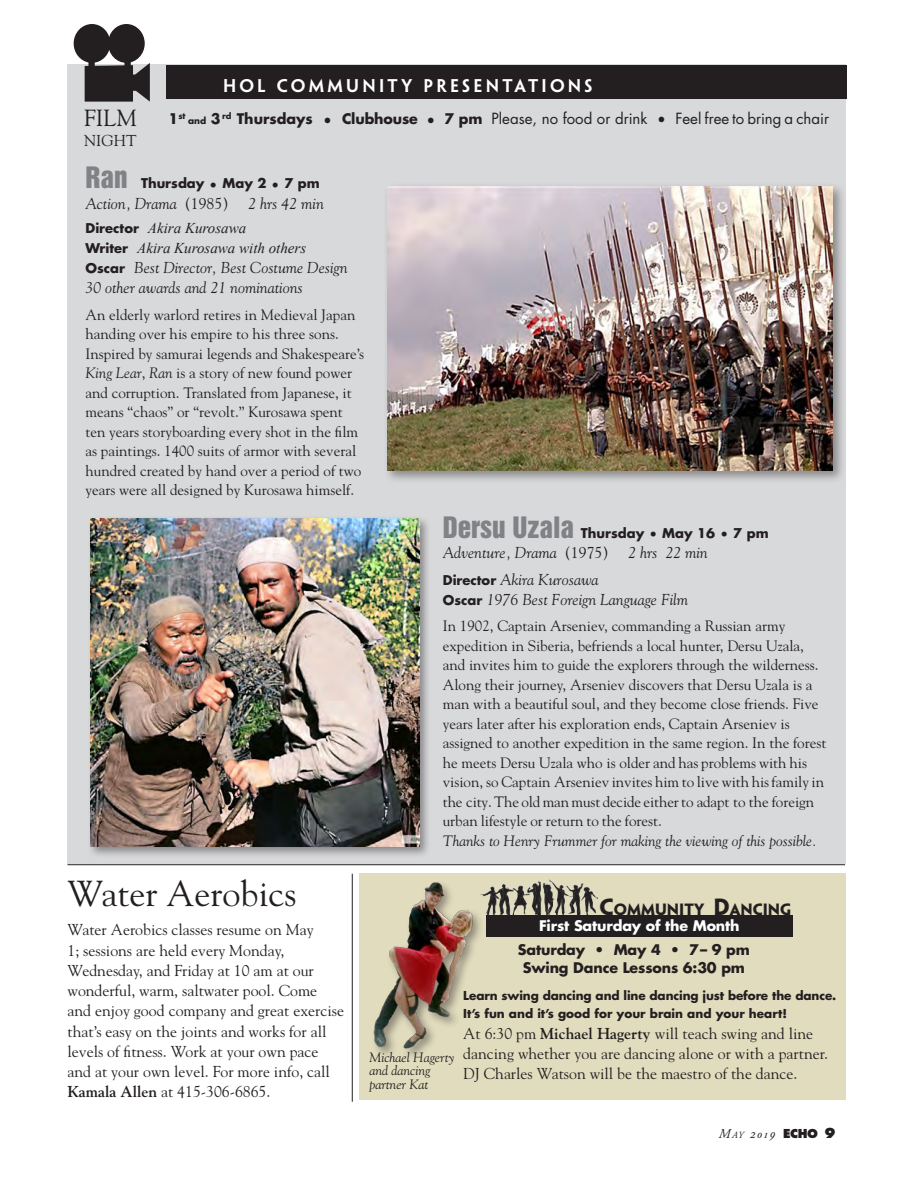
<style>
.page{position:relative;width:918px;height:1188px;background:#fff}
.page>*{position:absolute;margin:0;border:0;box-sizing:border-box;transform-origin:0 0}
.t1{font:36px "Goudy Std";color:#231f20}
.t2{font:23.25px "Goudy Std";color:#231f20}
.t3{font:600 16.5px "Penumbra Flare Std";letter-spacing:.2em;color:#fff}
.t4{font:15.75px/20.2px "Goudy Std";color:#231f20}
.t5{font:italic 15.75px/20.2px "Goudy Std";color:#231f20}
.t6{font:15px/19.5px "Goudy Std";color:#231f20}
.t7{font:15px "Futura Std";color:#231f20}
.t8{font:italic 15px "Goudy Std";color:#231f20}
.t9{font:italic 15px/19.5px "Times New Roman";color:#212121}
.t10{font:700 14.7px "Penumbra Flare Std";color:#231f20}
.t11{font:700 14.25px/18.8px "Futura Std";letter-spacing:-.01em;color:#231f20;text-align:center}
.t12{font:700 14.25px "Futura Std";letter-spacing:-.01em;color:#fff}
.t13{font:italic 13.5px/13.5px "Goudy Std";color:#231f20}
.t14{font:italic 13.5px "Adobe Garamond Pro";color:#231f20}
.t15{font:700 13.2px "Futura Std";color:#231f20}
.t16{font:700 12px/18px "Futura Std";letter-spacing:-.01em;color:#231f20}
.t17{font:700 9px "Futura Std";color:#231f20}
.t18{font:700 8.25px "Futura Std";color:#231f20}
.s1{font-weight:700;font-size:14.25px}
.s2{font-family:"Minion Pro";font-size:21px}
.s3{font-family:"Helvetica Inserat LT Std";font-weight:400;font-size:27px;color:#808285}
.s4{font-style:normal}
.s5{font-family:"Futura Std";font-weight:700;font-style:normal;font-size:13.2px;color:#231f20}
.s6{font-family:"Futura Std";font-weight:700;font-style:normal;font-size:13.2px}
.s7{font-style:italic}
.s8{font-size:14.25px}
.s9{font-size:21px}
.s10{font-weight:700}
.s11{font-style:inherit}
.s12{font-size:9.45px}
.s13{font-family:"Futura Std";font-weight:800;font-style:normal;font-size:12px}
.s14{font-family:"Futura Std";font-weight:800;font-style:normal}
</style>
<div class="page">
<div style="left:68px;top:65px;width:778px;height:799px;background:#d8d9db"></div>
<div style="left:360px;top:874px;width:486px;height:226px;background:#e2dcbe"></div>
<div style="left:166px;top:65px;width:681px;height:34px;background:#231f20"></div>
<svg style="left:422px;top:64px;width:173px;height:1px"></svg>
<svg style="left:74px;top:24px;width:76px;height:78px"></svg>
<div style="left:88px;top:61px;width:7px;height:11px;background:#231f20"></div>
<div style="left:124px;top:61px;width:7px;height:11px;background:#231f20"></div>
<hr style="left:352px;top:874px;width:1px;height:228px;background:#231f20">
<div style="left:87px;top:515px;width:345px;height:344px;background:#231f20;opacity:.44"></div>
<img style="left:91px;top:519px;width:329px;height:328px">
<div style="left:383px;top:183px;width:463px;height:301px;background:#231f20;opacity:.44"></div>
<img style="left:387px;top:186px;width:445px;height:285px">
<hr style="left:68px;top:864px;width:777px;height:1px;background:#231f20">
<img style="left:485px;top:879px;width:112px;height:36px">
<div style="left:486px;top:915px;width:307px;height:21px;background:#231f20"></div>
<div style="left:371px;top:880px;width:114px;height:181px;background:#231f20;opacity:.44"></div>
<img style="left:371px;top:880px;width:110px;height:170px">
<p class="t3" style="left:223px;top:76px;width:371px">HOL COMMUNITY PRESENTATIONS</p>
<h2 class="t2" style="left:84px;top:104px;width:54px">FILM</h2>
<p class="t7" style="left:237px;top:108px;width:594px"><span class="s1">Thursdays</span> <span class="s2">•</span> <span class="s1">Clubhouse</span> <span class="s2">•</span> <span class="s1">7 pm</span> Please, no food or drink <span class="s2">•</span> Feel free to bring a chair</p>
<p class="t4" style="left:84px;top:131px;width:54px">NIGHT</p>
<p class="t15" style="left:86px;top:175px;width:236px"><span class="s3">Ran</span> Thursday • May 2 • 7 pm</p>
<p class="t5" style="left:86px;top:193px;width:240px">Action, Drama <span class="s4">(1985)</span> 2 hrs 42 min</p>
<p class="t9" style="left:85px;top:218px;width:222px"><span class="s5">Director</span> Akira Kurosawa<br><span class="s5">Writer</span> Akira Kurosawa with others</p>
<p class="t5" style="left:85px;top:258px;width:264px"><span class="s6">Oscar</span> Best Director, Best Costume Design<br>30 other awards and 21 nominations</p>
<p class="t6" style="left:86px;top:305px;width:280px">An elderly warlord retires in Medieval Japan handing over his empire to his three sons.<br>Inspired by samurai legends and Shakespeare’s <span class="s7">King Lear</span>, <span class="s7">Ran</span> is a story of new found power and corruption. Translated from Japanese, it means “chaos” or “revolt.” Kurosawa spent ten years storyboarding every shot in the film as paintings. 1400 suits of armor with several hundred created by hand over a period of two years were all designed by Kurosawa himself.</p>
<p class="t18" style="left:169px;top:110px;width:19px"><span class="s8">1</span>st</p>
<p class="t17" style="left:188px;top:114px;width:45px">and <span class="s8">3</span> <sup>rd</sup></p>
<h1 class="t1" style="left:68px;top:871px;width:230px">Water Aerobics</h1>
<p class="t15" style="left:443px;top:524px;width:327px"><span class="s3">Dersu Uzala</span> Thursday • May 16 • 7 pm</p>
<p class="t5" style="left:443px;top:542px;width:167px">Adventure, Drama <span class="s4">(1975)</span></p>
<p class="t5" style="left:628px;top:542px;width:81px">2 hrs 22 min</p>
<p class="t5" style="left:443px;top:569px;width:247px"><span class="s6">Director</span> Akira Kurosawa<br><span class="s6">Oscar</span> 1976 Best Foreign Language Film</p>
<p class="t6" style="left:443px;top:616px;width:385px">In 1902, Captain Arseniev, commanding a Russian army expedition in Siberia, befriends a local hunter, Dersu Uzala, and invites him to guide the explorers through the wilderness.<br>Along their journey, Arseniev discovers that Dersu Uzala is a man with a beautiful soul, and they become close friends. Five years later after his exploration ends, Captain Arseniev is assigned to another expedition in the same region. In the forest he meets Dersu Uzala who is older and has problems with his vision, so Captain Arseniev invites him to live with his family in the city. The old man must decide either to adapt to the foreign urban lifestyle or return to the forest.</p>
<p class="t8" style="left:443px;top:832px;width:376px">Thanks to Henry Frummer for making the viewing of this possible.</p>
<p class="t10" style="left:599px;top:900px;width:194px"><span class="s9">C</span>OMMUNITY <span class="s9">D</span>ANC ING</p>
<p class="t4" style="left:68px;top:920px;width:278px">Water Aerobics classes resume on May<br>1; sessions are held every Monday, Wednesday, and Friday at 10 am at our wonderful, warm, saltwater pool. Come and enjoy good company and great exercise that’s easy on the joints and works for all levels of fitness. Work at your own pace and at your own level. For more info, call <span class="s10">Kamala Allen</span> at 415-306-6865.</p>
<p class="t12" style="left:539px;top:917px;width:202px">First Saturday of the Month</p>
<p class="t11" style="left:518px;top:940px;width:233px">Saturday • May 4 • 7– 9 pm<br>Swing Dance Lessons 6:30 pm</p>
<p class="t16" style="left:463px;top:987px;width:375px">Learn swing dancing and line dancing just before the dance.<br>It’s fun and it’s good for your brain and your heart!</p>
<p class="t4" style="left:463px;top:1023px;width:366px">At 6:30 pm <span class="s10">Michael Hagerty</span> will teach swing and line dancing whether you are dancing alone or with a partner.<br>DJ Charles Watson will be the maestro of the dance.</p>
<p class="t13" style="left:369px;top:1050px;width:87px">Michael Hagerty and dancing partner Kat</p>
<p class="t14" style="left:719px;top:1126px;width:118px"><span class="s11">M</span><span class="s12">ay</span> 2019 <span class="s13">ECHO</span> <span class="s14">9</span></p>
</div>
